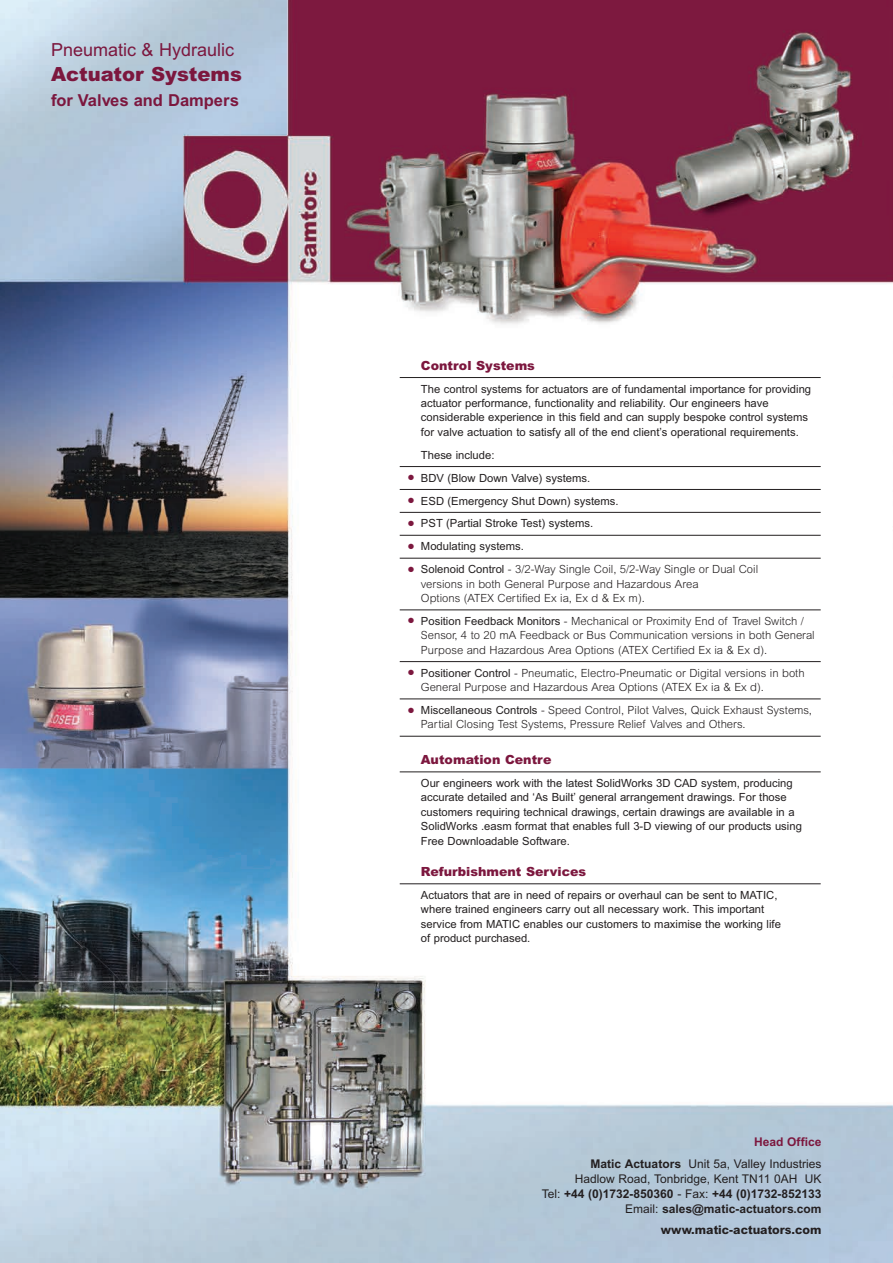
<style>
.page{position:relative;width:893px;height:1263px;background:#fff}
.page>*{position:absolute;margin:0;border:0;box-sizing:border-box;transform-origin:0 0}
.t1{font:900 19.5px "Arial";color:#7c173e}
.t2{font:18px "Arial";color:#7c173e}
.t3{font:700 16.5px "Arial";color:#7c173e}
.t4{font:900 12.6px "Arial";color:#7c173e}
.t5{font:700 12px/15px "Arial";color:#231f20;text-align:right}
.t6{font:12px/21.3px "Arial";color:#231f20;text-align:right}
.t7{font:800 12px "Arial";color:#231f20}
.t8{font:11.25px/14.4px "Arial";color:#231f20}
.t9{font:300 11.25px/14.4px "Arial";color:#231f20}
.s1{color:#7c173e}
.s2{font-weight:400}
.s3{font-weight:700;color:#7c173e}
.s4{font-weight:700}
</style>
<div class="page">
<img style="left:0;top:0;width:893px;height:1263px">
<hr style="left:400px;top:377px;width:421px;height:1px;background:#231f20">
<hr style="left:400px;top:466px;width:421px;height:1px;background:#231f20">
<hr style="left:400px;top:489px;width:421px;height:1px;background:#231f20">
<hr style="left:400px;top:512px;width:421px;height:1px;background:#231f20">
<hr style="left:400px;top:535px;width:421px;height:1px;background:#231f20">
<hr style="left:400px;top:558px;width:421px;height:1px;background:#231f20">
<hr style="left:400px;top:609px;width:421px;height:1px;background:#231f20">
<hr style="left:400px;top:661px;width:421px;height:1px;background:#231f20">
<hr style="left:400px;top:698px;width:421px;height:1px;background:#231f20">
<hr style="left:400px;top:736px;width:421px;height:1px;background:#231f20">
<hr style="left:400px;top:771px;width:421px;height:1px;background:#231f20">
<hr style="left:400px;top:883px;width:421px;height:1px;background:#231f20">
<h2 class="t2" style="left:51px;top:39px;width:185px">Pneumatic &amp; Hydraulic</h2>
<h1 class="t1" style="left:51px;top:67px;width:192px">Actuator Systems</h1>
<h3 class="t3" style="left:51px;top:94px;width:189px">for Valves and Dampers</h3>
<p class="t4" style="left:421px;top:361px;width:116px">Control Systems</p>
<p class="t8" style="left:421px;top:381px;width:392px">The control systems for actuators are of fundamental importance for providing actuator performance, functionality and reliability. Our engineers have considerable experience in this field and can supply bespoke control systems for valve actuation to satisfy all of the end client’s operational requirements.</p>
<p class="t8" style="left:421px;top:448px;width:75px">These include:</p>
<p class="t8" style="left:408px;top:471px;width:183px"><span class="s1">●</span> BDV (Blow Down Valve) systems.</p>
<p class="t8" style="left:408px;top:493px;width:212px"><span class="s1">●</span> ESD (Emergency Shut Down) systems.</p>
<p class="t8" style="left:408px;top:516px;width:186px"><span class="s1">●</span> PST (Partial Stroke Test) systems.</p>
<p class="t8" style="left:408px;top:539px;width:117px"><span class="s1">●</span> Modulating systems.</p>
<p class="t9" style="left:421px;top:563px;width:339px;text-indent:-13px"><span class="s1">●</span> <span class="s2">Solenoid Control</span> - 3/2-Way Single Coil, 5/2-Way Single or Dual Coil versions in both General Purpose and Hazardous Area<br>Options (ATEX Certified Ex ia, Ex d &amp; Ex m).</p>
<p class="t9" style="left:421px;top:615px;width:395px;text-indent:-13px"><span class="s1">●</span> <span class="s2">Position Feedback Monitors</span> - Mechanical or Proximity End of Travel Switch /<br>Sensor, 4 to 20 mA Feedback or Bus Communication versions in both General<br>Purpose and Hazardous Area Options (ATEX Certified Ex ia &amp; Ex d).</p>
<p class="t9" style="left:421px;top:666px;width:385px;text-indent:-13px"><span class="s1">●</span> <span class="s2">Positioner Control</span> - Pneumatic, Electro-Pneumatic or Digital versions in both<br>General Purpose and Hazardous Area Options (ATEX Ex ia &amp; Ex d).</p>
<p class="t9" style="left:421px;top:704px;width:393px;text-indent:-13px"><span class="s1">●</span> <span class="s2">Miscellaneous Controls</span> - Speed Control, Pilot Valves, Quick Exhaust Systems,<br>Partial Closing Test Systems, Pressure Relief Valves and Others.</p>
<p class="t4" style="left:421px;top:755px;width:132px">Automation Centre</p>
<p class="t8" style="left:421px;top:776px;width:382px">Our engineers work with the latest SolidWorks 3D CAD system, producing accurate detailed and ‘As Built’ general arrangement drawings. For those customers requiring technical drawings, certain drawings are available in a SolidWorks .easm format that enables full 3-D viewing of our products using Free Downloadable Software.</p>
<p class="t4" style="left:421px;top:867px;width:167px">Refurbishment Services</p>
<p class="t8" style="left:421px;top:888px;width:361px">Actuators that are in need of repairs or overhaul can be sent to MATIC, where trained engineers carry out all necessary work. This important service from MATIC enables our customers to maximise the working life of product purchased.</p>
<p class="t6" style="left:590px;top:1131px;width:233px"><span class="s3">Head Office<br></span><span class="s4">Matic Actuators</span> Unit 5a, Valley Industries</p>
<p class="t5" style="left:542px;top:1172px;width:281px"><span class="s2">Hadlow Road, Tonbridge, Kent TN11 0AH UK<br>Tel:</span> +44 (0)1732-850360 <span class="s2">- Fax:</span> +44 (0)1732-852133<br><span class="s2">Email:</span> sales@matic-actuators.com</p>
<p class="t7" style="left:661px;top:1225px;width:162px">www.matic-actuators.com</p>
</div>
